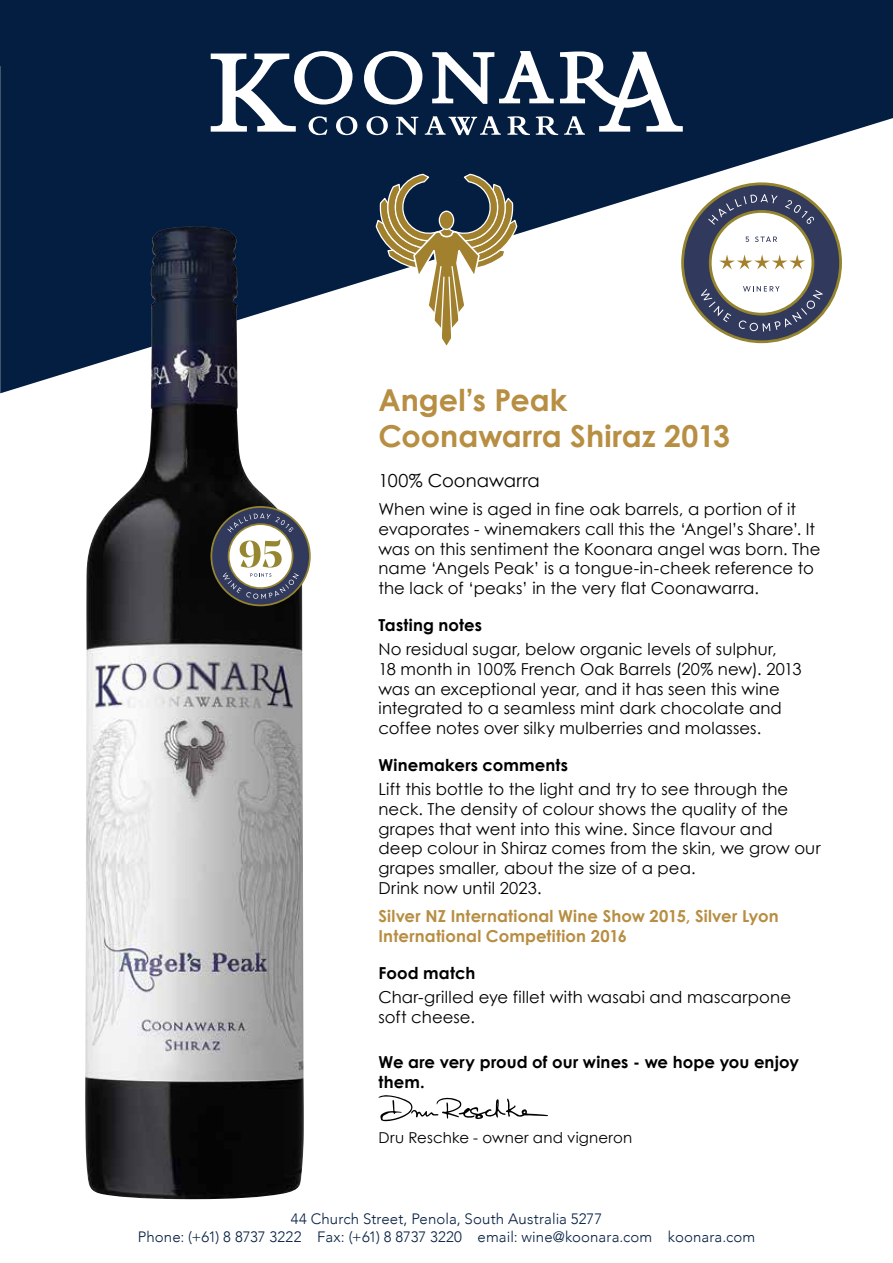
<style>
.page{position:relative;width:893px;height:1263px;background:#fff}
.page>*{position:absolute;margin:0;border:0;box-sizing:border-box;transform-origin:0 0}
.t1{font:700 30.15px/36.3px "Century Gothic";color:#b78e42}
.t2{font:18px "Century Gothic";color:#000}
.t3{font:16.5px/19.8px "Century Gothic";letter-spacing:.005em;color:#000}
.t4{font:700 16.5px/19.8px "Century Gothic";letter-spacing:.005em;color:#000}
.t5{font:700 16.5px/19.8px "Century Gothic";letter-spacing:.01em;color:#b78e42}
.t6{font:300 15px/18px "Avenir";letter-spacing:.01em;color:#041e41;text-align:center}
.t7{font:15px "Century Gothic";letter-spacing:.01em;color:#000}
</style>
<div class="page">
<svg style="left:0;top:66px;width:893px;height:327px;fill:#041e41"></svg>
<div style="left:0;top:0;width:893px;height:66px;background:#041e41"></div>
<svg style="left:211px;top:51px;width:146px;height:84px"></svg>
<svg style="left:364px;top:51px;width:319px;height:84px"></svg>
<svg style="left:375px;top:173px;width:143px;height:176px"></svg>
<svg style="left:681px;top:182px;width:161px;height:161px"></svg>
<img style="left:85px;top:226px;width:219px;height:973px">
<svg style="left:378px;top:1095px;width:170px;height:26px"></svg>
<svg style="left:210px;top:506px;width:101px;height:100px"></svg>
<h1 class="t1" style="left:378px;top:381px;width:353px">Angel’s Peak<br>Coonawarra Shiraz 2013</h1>
<p class="t2" style="left:378px;top:469px;width:163px">100% Coonawarra</p>
<p class="t3" style="left:378px;top:499px;width:443px">When wine is aged in fine oak barrels, a portion of it evaporates - winemakers call this the ‘Angel’s Share’. It was on this sentiment the Koonara angel was born. The name ‘Angels Peak’ is a tongue-in-cheek reference to the lack of ‘peaks’ in the very flat Coonawarra.</p>
<p class="t4" style="left:378px;top:615px;width:105px">Tasting notes</p>
<p class="t3" style="left:378px;top:639px;width:425px">No residual sugar, below organic levels of sulphur,<br>18 month in 100% French Oak Barrels (20% new). 2013 was an exceptional year, and it has seen this wine integrated to a seamless mint dark chocolate and coffee notes over silky mulberries and molasses.</p>
<p class="t4" style="left:378px;top:755px;width:191px">Winemakers comments</p>
<p class="t3" style="left:378px;top:779px;width:444px">Lift this bottle to the light and try to see through the neck. The density of colour shows the quality of the grapes that went into this wine. Since flavour and deep colour in Shiraz comes from the skin, we grow our grapes smaller, about the size of a pea.<br>Drink now until 2023.</p>
<p class="t5" style="left:378px;top:906px;width:402px">Silver NZ International Wine Show 2015, Silver Lyon<br>International Competition 2016</p>
<p class="t4" style="left:378px;top:963px;width:98px">Food match</p>
<p class="t3" style="left:378px;top:987px;width:414px">Char-grilled eye fillet with wasabi and mascarpone soft cheese.</p>
<p class="t4" style="left:378px;top:1052px;width:422px">We are very proud of our wines - we hope you enjoy them.</p>
<p class="t7" style="left:378px;top:1129px;width:255px">Dru Reschke - owner and vigneron</p>
<p class="t6" style="left:138px;top:1210px;width:619px">44 Church Street, Penola, South Australia 5277<br>Phone: (+61) 8 8737 3222 Fax: (+61) 8 8737 3220 email: wine@koonara.com koonara.com</p>
</div>
